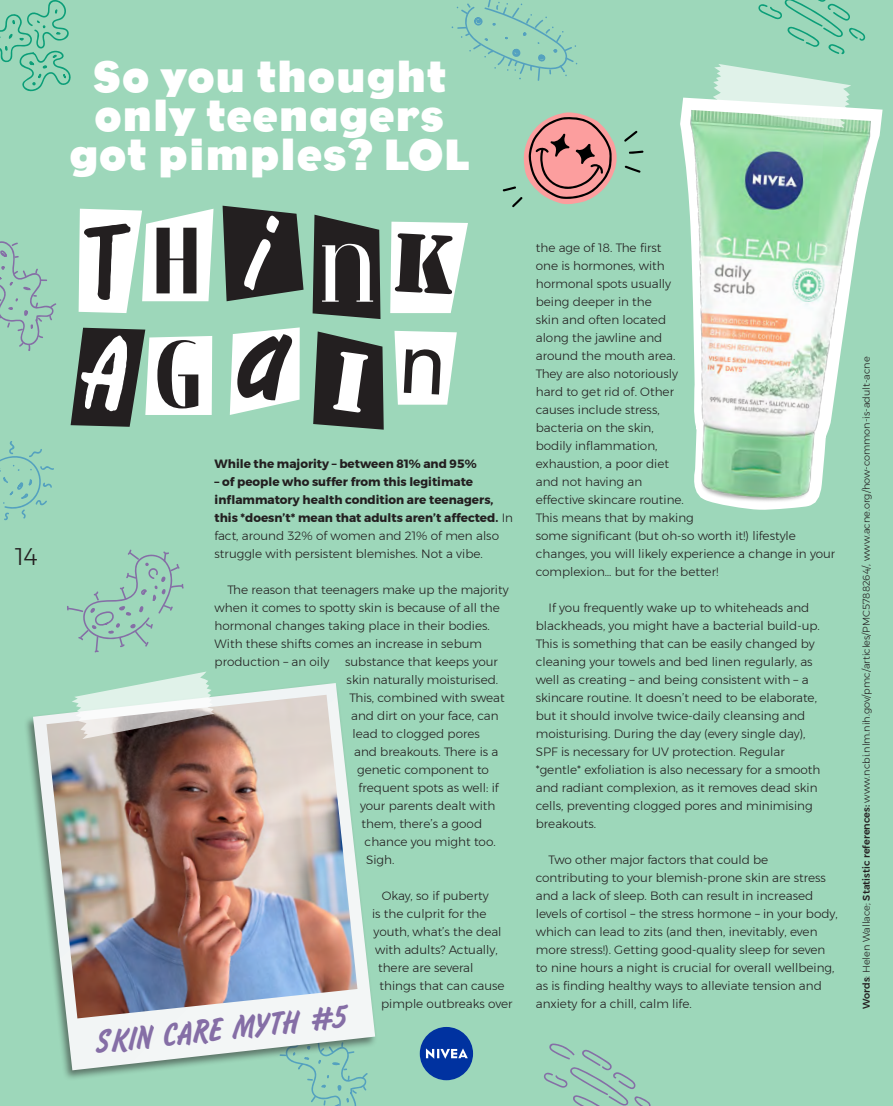
<style>
.page{position:relative;width:893px;height:1106px;background:#9dd7ba}
.page>*{position:absolute;margin:0;border:0;box-sizing:border-box;transform-origin:0 0}
.t1{font:700 44.85px/39.3px "Eagle";letter-spacing:.02em;color:#fff;text-align:center}
.t2{font:35.85px "LTC Flash";color:#856ea6}
.t3{font:300 24px "Montserrat";color:#231f20}
.t4{font:300 12px/18px "Montserrat";color:#231f20}
.t5{font:700 12px/18px "Montserrat";color:#231f20}
.t6{font:300 9.75px "Montserrat";color:#231f20}
.s1{font-weight:300}
.s2{font-weight:500}
</style>
<div class="page">
<div style="left:420px;top:1027px;width:53px;height:53px;background:#0032a0;border-radius:50%"></div>
<svg style="left:426px;top:1048px;width:42px;height:10px"></svg>
<svg style="left:313px;top:215px;width:67px;height:104px"></svg>
<svg style="left:223px;top:206px;width:81px;height:95px"></svg>
<svg style="left:79px;top:209px;width:135px;height:104px"></svg>
<svg style="left:390px;top:222px;width:78px;height:91px"></svg>
<svg style="left:313px;top:331px;width:71px;height:98px"></svg>
<svg style="left:230px;top:327px;width:70px;height:88px"></svg>
<svg style="left:71px;top:328px;width:141px;height:99px"></svg>
<svg style="left:394px;top:331px;width:63px;height:74px"></svg>
<svg style="left:0;top:441px;width:54px;height:79px"></svg>
<svg style="left:0;top:0;width:71px;height:92px"></svg>
<svg style="left:0;top:241px;width:57px;height:110px"></svg>
<svg style="left:311px;top:1081px;width:56px;height:25px"></svg>
<svg style="left:67px;top:549px;width:117px;height:103px"></svg>
<svg style="left:452px;top:0;width:125px;height:81px"></svg>
<svg style="left:758px;top:0;width:108px;height:54px"></svg>
<svg style="left:544px;top:1043px;width:107px;height:63px"></svg>
<div style="left:23px;top:681px;width:355px;height:400px;background:#231f20;opacity:.53"></div>
<svg style="left:33px;top:683px;width:342px;height:387px"></svg>
<img style="left:46px;top:694px;width:311px;height:324px">
<svg style="left:72px;top:671px;width:143px;height:68px"></svg>
<img style="left:643px;top:108px;width:240px;height:402px">
<svg style="left:711px;top:64px;width:140px;height:64px"></svg>
<svg style="left:503px;top:112px;width:140px;height:96px"></svg>
<p class="t3" style="left:15px;top:538px;width:24px">14</p>
<p class="t1" style="left:69px;top:57px;width:401px">So you thought only teenagers got pimples? LOL</p>
<p class="t5" style="left:215px;top:455px;width:264px">While the majority – between 81% and 95%</p>
<p class="t5" style="left:215px;top:473px;width:300px">– of people who suffer from this legitimate inflammatory health condition are teenagers, this *doesn’t* mean that adults aren’t affected. <span class="s1">In fact, around 32% of women and 21% of men also struggle with persistent blemishes. Not a vibe.</span></p>
<p class="t4" style="left:215px;top:581px;width:295px;text-indent:13px">The reason that teenagers make up the majority when it comes to spotty skin is because of all the hormonal changes taking place in their bodies.<br>With these shifts comes an increase in sebum production – an oily</p>
<p class="t4" style="left:345px;top:653px;width:154px">substance that keeps your</p>
<p class="t4" style="left:347px;top:671px;width:153px">skin naturally moisturised.</p>
<p class="t4" style="left:350px;top:689px;width:157px">This, combined with sweat</p>
<p class="t4" style="left:351px;top:707px;width:149px">and dirt on your face, can</p>
<p class="t4" style="left:353px;top:725px;width:129px">lead to clogged pores</p>
<p class="t4" style="left:354px;top:743px;width:146px">and breakouts. There is a</p>
<p class="t4" style="left:357px;top:761px;width:133px">genetic component to</p>
<p class="t4" style="left:359px;top:779px;width:142px">frequent spots as well: if</p>
<p class="t4" style="left:360px;top:797px;width:137px">your parents dealt with</p>
<p class="t4" style="left:362px;top:815px;width:122px">them, there’s a good</p>
<p class="t4" style="left:365px;top:833px;width:133px">chance you might too.</p>
<p class="t4" style="left:366px;top:851px;width:30px">Sigh.</p>
<p class="t4" style="left:382px;top:887px;width:108px">Okay, so if puberty</p>
<p class="t4" style="left:372px;top:905px;width:116px">is the culprit for the</p>
<p class="t4" style="left:374px;top:923px;width:129px">youth, what’s the deal</p>
<p class="t4" style="left:375px;top:941px;width:124px">with adults? Actually,</p>
<p class="t4" style="left:378px;top:959px;width:97px">there are several</p>
<p class="t4" style="left:380px;top:977px;width:127px">things that can cause</p>
<p class="t4" style="left:381px;top:995px;width:133px">pimple outbreaks over</p>
<p class="t2" style="left:95px;top:1019px;width:254px;rotate:-6deg">SKIN CARE MYTH #5</p>
<p class="t4" style="left:536px;top:239px;width:301px">the age of 18. The first<br>one is hormones, with<br>hormonal spots usually<br>being deeper in the<br>skin and often located<br>along the jawline and<br>around the mouth area.<br>They are also notoriously<br>hard to get rid of. Other<br>causes include stress,<br>bacteria on the skin,<br>bodily inflammation,<br>exhaustion, a poor diet<br>and not having an<br>effective skincare routine.<br>This means that by making<br>some significant (but oh-so worth it!) lifestyle changes, you will likely experience a change in your complexion… but for the better!</p>
<p class="t4" style="left:536px;top:599px;width:286px;text-indent:13px">If you frequently wake up to whiteheads and blackheads, you might have a bacterial build-up.<br>This is something that can be easily changed by cleaning your towels and bed linen regularly, as well as creating – and being consistent with – a skincare routine. It doesn’t need to be elaborate, but it should involve twice-daily cleansing and moisturising. During the day (every single day), SPF is necessary for UV protection. Regular *gentle* exfoliation is also necessary for a smooth and radiant complexion, as it removes dead skin cells, preventing clogged pores and minimising breakouts.</p>
<p class="t4" style="left:536px;top:851px;width:304px;text-indent:13px">Two other major factors that could be contributing to your blemish-prone skin are stress and a lack of sleep. Both can result in increased levels of cortisol – the stress hormone – in your body, which can lead to zits (and then, inevitably, even more stress!). Getting good-quality sleep for seven to nine hours a night is crucial for overall wellbeing, as is finding healthy ways to alleviate tension and anxiety for a chill, calm life.</p>
<p class="t6" style="left:859px;top:1009px;width:654px;rotate:-90deg"><span class="s2">Words</span>: Helen Wallace; <span class="s2">Statistic references:</span> www.ncbi.nlm.nih.gov/pmc/articles/PMC5788264/, www.acne.org/how-common-is-adult-acne</p>
</div>
